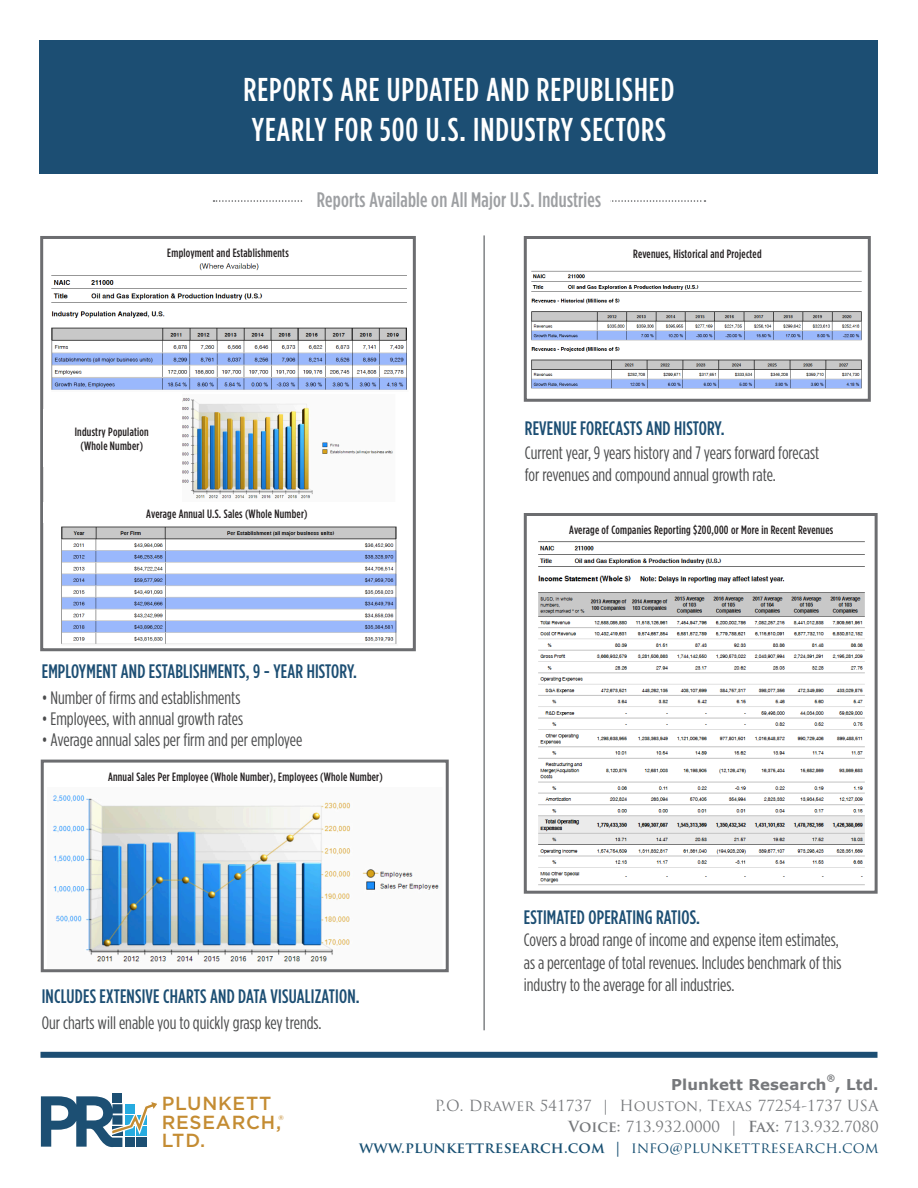
<style>
.page{position:relative;width:918px;height:1188px;background:#fff}
.page>*{position:absolute;margin:0;border:0;box-sizing:border-box;transform-origin:0 0}
.t1{font:500 33px "Gotham Condensed";letter-spacing:.03em;color:#fff}
.t2{font:500 21px "Gotham Condensed";letter-spacing:.01em;color:#9d9fa2}
.t3{font:500 19.5px "Gotham Condensed";letter-spacing:.01em;color:#1c4e73}
.t4{font:500 18.9px/18.1px "Gotham";letter-spacing:.04em;color:#c48c33}
.t5{font:18px/22.5px "Gotham Condensed";color:#4b4c4d}
.t6{font:15px "Trajan Pro";letter-spacing:.01em;color:#76787b}
.t7{font:700 15px "Trajan Pro";letter-spacing:.01em;color:#174f72}
.t8{font:700 15px "Verdana";letter-spacing:.01em;color:#76787b}
.t9{font:500 12px "Gotham Condensed";letter-spacing:.02em;color:#231f20}
.t10{font:700 8.7px "Verdana";color:#76787b}
.t11{font:500 6.6px "Gotham";color:#c48c33}
.s1{font-weight:700}
.s2{font-weight:400}
</style>
<div class="page">
<img style="left:53px;top:794px;width:386px;height:169px">
<div style="left:41px;top:760px;width:408px;height:212px;border:3px solid #6c6d70"></div>
<div style="left:40px;top:236px;width:376px;height:415px;border:3px solid #6c6d70"></div>
<img style="left:538px;top:541px;width:327px;height:345px">
<div style="left:524px;top:513px;width:354px;height:381px;border:3px solid #6c6d70"></div>
<div style="left:40px;top:40px;width:838px;height:134px;background:#1c4e73"></div>
<hr style="left:483px;top:235px;width:2px;height:795px;background:#808285">
<div style="left:40px;top:1052px;width:838px;height:6px;background:#1c4e73"></div>
<div style="left:112px;top:1093px;width:10px;height:9px;background:#1c4f73"></div>
<svg style="left:41px;top:1096px;width:116px;height:51px"></svg>
<div style="left:125px;top:1104px;width:10px;height:9px;background:#26abe0"></div>
<img style="left:531px;top:270px;width:331px;height:119px">
<div style="left:524px;top:236px;width:347px;height:166px;border:3px solid #6c6d70"></div>
<img style="left:61px;top:526px;width:336px;height:118px">
<img style="left:51px;top:263px;width:356px;height:127px">
<img style="left:182px;top:398px;width:211px;height:101px">
<div style="left:43px;top:409px;width:137px;height:58px;background:#fff"></div>
<div style="left:43px;top:502px;width:368px;height:21px;background:#fff"></div>
<svg style="left:214px;top:200px;width:491px;height:2px"></svg>
<div style="left:303px;top:196px;width:307px;height:6px;background:#fff"></div>
<p class="t1" style="left:244px;top:71px;width:432px">REPORTS ARE UPDATED AND REPUBLISHED</p>
<p class="t1" style="left:252px;top:111px;width:416px">YEARLY FOR 500 U.S. INDUSTRY SECTORS</p>
<p class="t2" style="left:317px;top:188px;width:286px">Reports Available on All Major U.S. Industries</p>
<p class="t9" style="left:167px;top:246px;width:123px">Employment and Establishments</p>
<p class="t9" style="left:633px;top:247px;width:130px">Revenues, Historical and Projected</p>
<p class="t9" style="left:75px;top:425px;width:75px">Industry Population</p>
<p class="t9" style="left:80px;top:439px;width:64px">(Whole Number)</p>
<p class="t3" style="left:525px;top:417px;width:201px">REVENUE FORECASTS AND HISTORY.</p>
<p class="t5" style="left:525px;top:441px;width:296px">Current year, 9 years history and 7 years forward forecast for revenues and compound annual growth rate.</p>
<p class="t9" style="left:146px;top:507px;width:163px">Average Annual U.S. Sales (Whole Number)</p>
<p class="t3" style="left:42px;top:661px;width:317px">EMPLOYMENT AND ESTABLISHMENTS, 9 - YEAR HISTORY.</p>
<p class="t5" style="left:42px;top:686px;width:200px">• Number of firms and establishments</p>
<p class="t5" style="left:42px;top:707px;width:203px">• Employees, with annual growth rates</p>
<p class="t5" style="left:42px;top:728px;width:262px">• Average annual sales per firm and per employee</p>
<p class="t9" style="left:108px;top:770px;width:276px">Annual Sales Per Employee (Whole Number), Employees (Whole Number)</p>
<p class="t3" style="left:42px;top:986px;width:320px">INCLUDES EXTENSIVE CHARTS AND DATA VISUALIZATION.</p>
<p class="t5" style="left:42px;top:1011px;width:281px">Our charts will enable you to quickly grasp key trends.</p>
<p class="t9" style="left:569px;top:523px;width:266px">Average of Companies Reporting $200,000 or More in Recent Revenues</p>
<p class="t3" style="left:524px;top:906px;width:178px">ESTIMATED OPERATING RATIOS.</p>
<p class="t5" style="left:524px;top:928px;width:317px">Covers a broad range of income and expense item estimates,</p>
<p class="t5" style="left:524px;top:951px;width:319px">as a percentage of total revenues. Includes benchmark of this industry to the average for all industries.</p>
<p class="t4" style="left:162px;top:1094px;width:121px">PLUNKETT<br>RESEARCH,</p>
<p class="t11" style="left:279px;top:1114px;width:7px">®</p>
<p class="t4" style="left:162px;top:1130px;width:45px">LTD.</p>
<p class="t10" style="left:827px;top:1072px;width:10px">®</p>
<p class="t8" style="left:835px;top:1075px;width:45px">, Ltd.</p>
<p class="t6" style="left:435px;top:1096px;width:445px">P.O. Drawer 541737 | Houston, Texas 77254-1737 USA</p>
<p class="t6" style="left:568px;top:1117px;width:312px"><span class="s1">Voice:</span> 713.932.0000 | <span class="s1">Fax:</span> 713.932.7080</p>
<p class="t7" style="left:359px;top:1138px;width:521px">www.plunkettresearch.com | <span class="s2">info@plunkettresearch.com</span></p>
<p class="t8" style="left:671px;top:1075px;width:157px">Plunkett Research</p>
</div>
